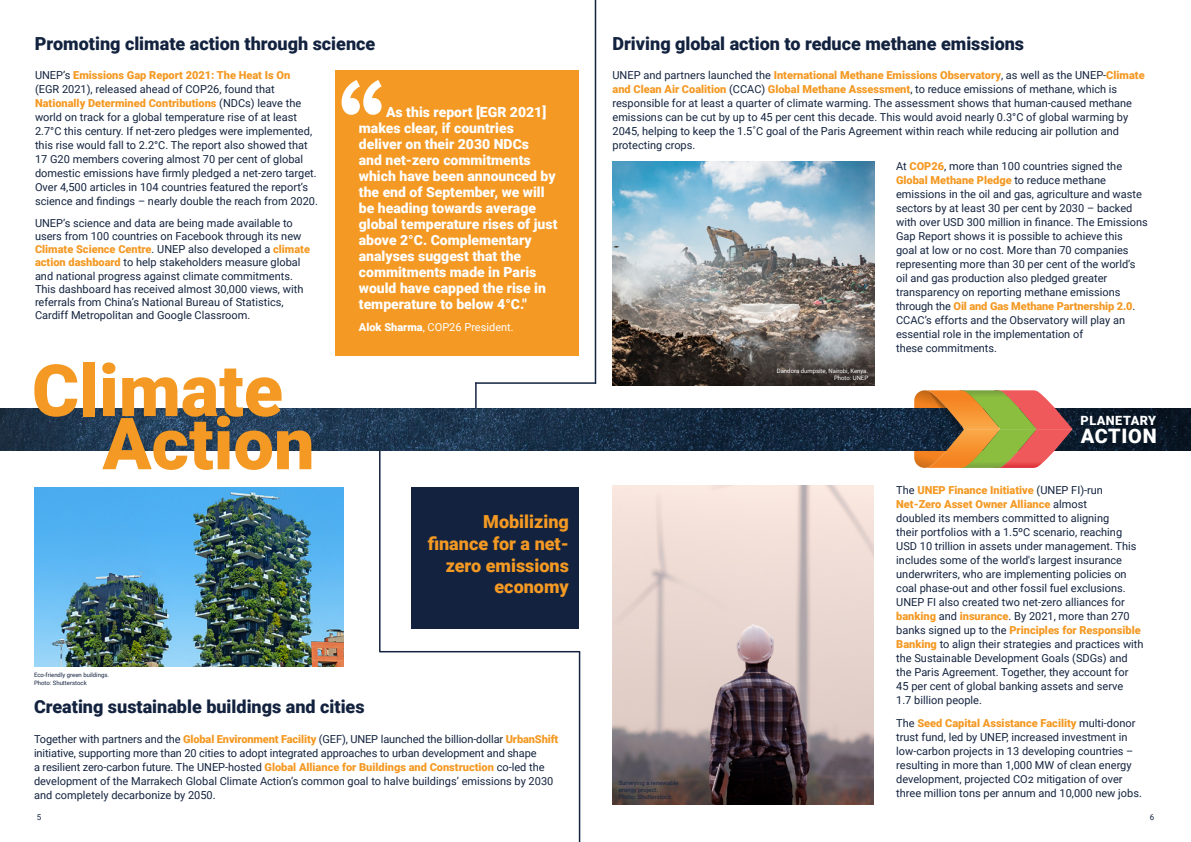
<style>
.page{position:relative;width:1191px;height:842px;background:#fff}
.page>*{position:absolute;margin:0;border:0;box-sizing:border-box;transform-origin:0 0}
.t1{font:900 72px "Roboto";color:#f49923}
.t2{font:900 19.9px "Roboto";letter-spacing:.035em;color:#fff}
.t3{font:900 18px "Roboto";color:#13233f}
.t4{font:900 18px/21.6px "Roboto";color:#f49923;text-align:right}
.t5{font:900 14px/16px "Roboto";color:#fff}
.t6{font:900 12.7px "Roboto";letter-spacing:.035em;color:#fff}
.t7{font:11px/14px "Roboto";color:#13233f}
.t8{font:900 11px "Roboto";color:#f49923}
.t9{font:11px "Roboto";color:#fff}
.t10{font:8px "Roboto";color:#13233f}
.t11{font:6px/7.2px "Roboto";color:#13233f}
.t12{font:6px "Roboto";color:#fff}
.s1{font-weight:900;color:#f49923}
.s2{font-weight:900}
.s3{font-weight:400;color:#13233f}
</style>
<div class="page">
<img style="left:0;top:408px;width:1191px;height:43px">
<svg style="left:914px;top:390px;width:158px;height:78px;background:#b3824e"></svg>
<img style="left:612px;top:486px;width:261px;height:318px">
<img style="left:34px;top:488px;width:309px;height:178px">
<hr style="left:595px;top:0;width:1px;height:384px;background:#13233f">
<div style="left:411px;top:488px;width:168px;height:141px;background:#13233f"></div>
<hr style="left:379px;top:451px;width:1px;height:201px;background:#13233f">
<div style="left:335px;top:71px;width:243px;height:285px;background:#f49923"></div>
<svg style="left:341px;top:80px;width:41px;height:35px"></svg>
<svg style="left:475px;top:382px;width:1px;height:26px"></svg>
<hr style="left:476px;top:382px;width:119px;height:2px;background:#13233f">
<img style="left:612px;top:162px;width:262px;height:223px">
<hr style="left:380px;top:651px;width:199px;height:1px;background:#13233f">
<hr style="left:579px;top:652px;width:1px;height:190px;background:#13233f">
<p class="t3" style="left:35px;top:30px;width:342px">Promoting climate action through science</p>
<p class="t7" style="left:35px;top:68px;width:284px">UNEP’s <span class="s1">Emissions Gap Report 2021: The Heat Is On<br></span>(EGR 2021), released ahead of COP26, found that <span class="s1">Nationally Determined Contributions</span> (NDCs) leave the world on track for a global temperature rise of at least 2.7°C this century. If net-zero pledges were implemented, this rise would fall to 2.2°C. The report also showed that 17 G20 members covering almost 70 per cent of global domestic emissions have firmly pledged a net-zero target.<br>Over 4,500 articles in 104 countries featured the report’s science and findings – nearly double the reach from 2020.</p>
<p class="t7" style="left:35px;top:216px;width:276px;line-height:13.2px">UNEP’s science and data are being made available to users from 100 countries on Facebook through its new <span class="s1">Climate Science Centre</span>. UNEP also developed a <span class="s1">climate action dashboard</span> to help stakeholders measure global and national progress against climate commitments.<br>This dashboard has received almost 30,000 views, with referrals from China’s National Bureau of Statistics, Cardiff Metropolitan and Google Classroom.</p>
<p class="t5" style="left:359px;top:103px;width:200px;text-indent:27px">As this report [EGR 2021] makes clear, if countries deliver on their 2030 NDCs<br>and net-zero commitments which have been announced by the end of September, we will be heading towards average global temperature rises of just above 2°C. Complementary analyses suggest that the commitments made in Paris would have capped the rise in temperature to below 4°C."</p>
<p class="t9" style="left:359px;top:319px;width:156px"><span class="s2">Alok Sharma</span>, COP26 President.</p>
<p class="t1" style="left:32px;top:340px;width:252px">Climate</p>
<p class="t1" style="left:102px;top:393px;width:214px">Action</p>
<p class="t11" style="left:34px;top:671px;width:77px">Eco-friendly green buildings.</p>
<p class="t11" style="left:34px;top:679px;width:54px">Photo: Shutterstock</p>
<p class="t4" style="left:428px;top:511px;width:143px">Mobilizing finance for a net&shy;zero emissions economy</p>
<p class="t3" style="left:34px;top:694px;width:332px">Creating sustainable buildings and cities</p>
<p class="t7" style="left:34px;top:731px;width:526px">Together with partners and the <span class="s1">Global Environment Facility</span> (GEF), UNEP launched the billion-dollar <span class="s1">UrbanShift </span>initiative, supporting more than 20 cities to adopt integrated approaches to urban development and shape<br>a resilient zero-carbon future. The UNEP-hosted <span class="s1">Global Alliance for Buildings and Construction</span> co-led the development of the Marrakech Global Climate Action’s common goal to halve buildings’ emissions by 2030 and completely decarbonize by 2050.</p>
<p class="t3" style="left:612px;top:30px;width:413px">Driving global action to reduce methane emissions</p>
<p class="t7" style="left:612px;top:68px;width:533px">UNEP and partners launched the <span class="s1">International Methane Emissions Observatory</span>, as well as the UNEP-<span class="s1">Climate and Clean Air Coalition</span> (CCAC) <span class="s1">Global Methane Assessment</span>, to reduce emissions of methane, which is responsible for at least a quarter of climate warming. The assessment shows that human-caused methane emissions can be cut by up to 45 per cent this decade. This would avoid nearly 0.3°C of global warming by 2045, helping to keep the 1.5˚C goal of the Paris Agreement within reach while reducing air pollution and protecting crops.</p>
<p class="t7" style="left:896px;top:159px;width:253px">At <span class="s1">COP26</span>, more than 100 countries signed the <span class="s1">Global Methane Pledge</span> to reduce methane emissions in the oil and gas, agriculture and waste sectors by at least 30 per cent by 2030 – backed with over USD 300 million in finance. The Emissions Gap Report shows it is possible to achieve this<br>goal at low or no cost. More than 70 companies representing more than 30 per cent of the world’s oil and gas production also pledged greater transparency on reporting methane emissions through the <span class="s1">Oil and Gas Methane Partnership 2.0</span>.<br>CCAC’s efforts and the Observatory will play an essential role in the implementation of<br>these commitments.</p>
<p class="t12" style="left:776px;top:367px;width:93px">Dandora dumpsite, Nairobi, Kenya.</p>
<p class="t12" style="left:834px;top:374px;width:36px">Photo: UNEP</p>
<p class="t11" style="left:619px;top:779px;width:61px">Surveying a renewable energy project.</p>
<p class="t11" style="left:619px;top:793px;width:54px">Photo: Shutterstock</p>
<p class="t6" style="left:1080px;top:412px;width:77px">PLANETARY</p>
<p class="t2" style="left:1080px;top:422px;width:77px">ACTION</p>
<p class="t7" style="left:896px;top:483px;width:249px">The <span class="s1">UNEP Finance Initiative</span> (UNEP FI)-run <span class="s1">Net-Zero Asset Owner Alliance</span> almost<br>doubled its members committed to aligning<br>their portfolios with a 1.5ºC scenario, reaching USD 10 trillion in assets under management. This includes some of the world's largest insurance underwriters, who are implementing policies on coal phase-out and other fossil fuel exclusions.<br>UNEP FI also created two net-zero alliances for <span class="s1">banking</span> and <span class="s1">insurance</span>. By 2021, more than 270 banks signed up to the <span class="s1">Principles for Responsible Banking</span> to align their strategies and practices with the Sustainable Development Goals (SDGs) and the Paris Agreement. Together, they account for<br>45 per cent of global banking assets and serve<br>1.7 billion people.</p>
<p class="t8" style="left:896px;top:715px;width:241px"><span class="s3">The</span> Seed Capital Assistance Facility <span class="s3">multi-donor</span></p>
<p class="t7" style="left:896px;top:729px;width:247px">trust fund, led by UNEP, increased investment in low-carbon projects in 13 developing countries – resulting in more than 1,000 MW of clean energy development, projected CO2 mitigation of over three million tons per annum and 10,000 new jobs.</p>
<p class="t10" style="left:37px;top:811px;width:6px">5</p>
<p class="t10" style="left:1149px;top:811px;width:6px">6</p>
</div>
